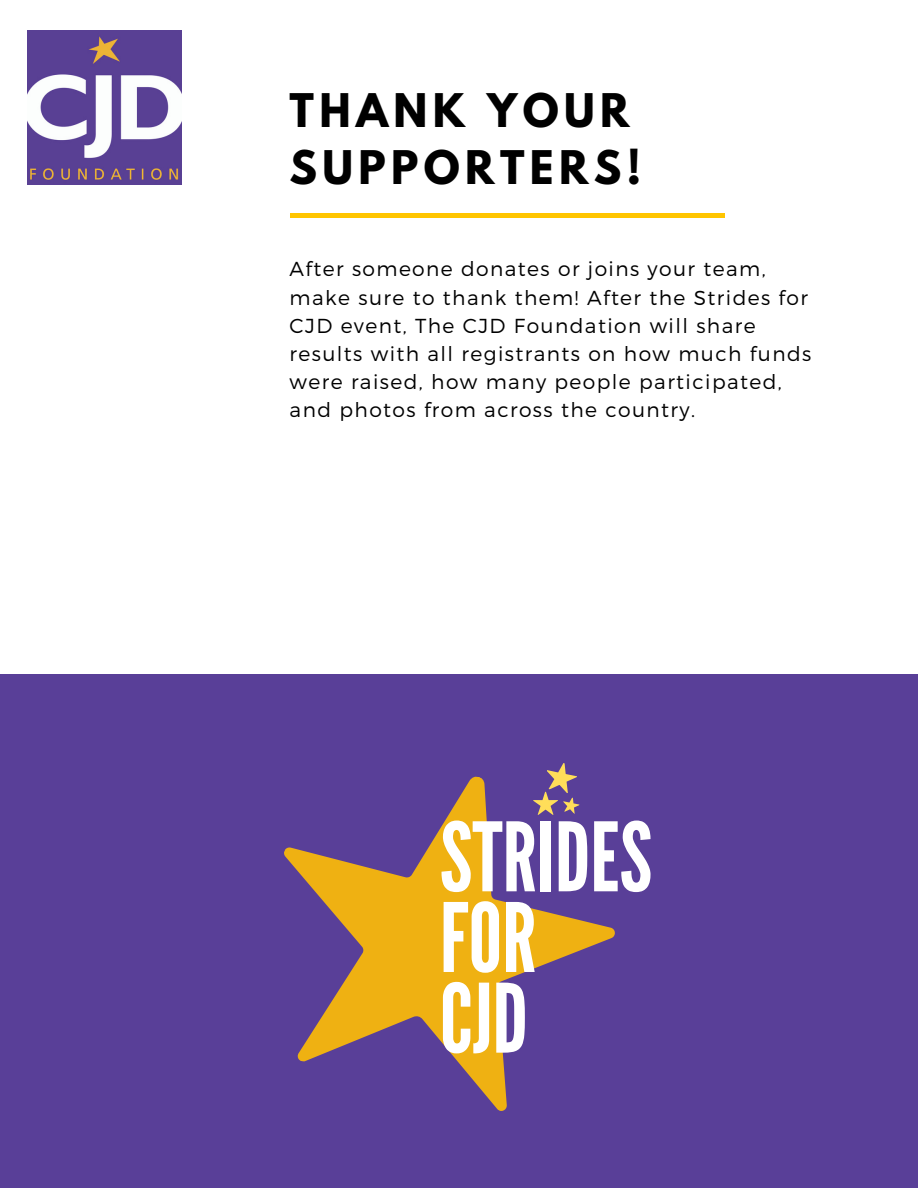
<style>
.page{position:relative;width:918px;height:1188px;background:#fff}
.page>*{position:absolute;margin:0;border:0;box-sizing:border-box;transform-origin:0 0}
.t1{font:95.25px/80.7px "League Gothic";color:#fff}
.t2{font:700 41.1px/57.3px "League Spartan";letter-spacing:.13em;color:#000}
.t3{font:300 20.25px/28.2px "Montserrat";letter-spacing:.07em;color:#000}
</style>
<div class="page">
<img style="left:28px;top:31px;width:154px;height:154px">
<div style="left:0;top:675px;width:918px;height:513px;background:#593f98"></div>
<svg style="left:284px;top:776px;width:331px;height:335px"></svg>
<svg style="left:533px;top:763px;width:47px;height:52px"></svg>
<hr style="left:290px;top:213px;width:435px;height:4px;background:#ffc500">
<p class="t2" style="left:290px;top:87px;width:353px">THANK YOUR<br>SUPPORTERS!</p>
<h1 class="t3" style="left:290px;top:254px;width:523px">After someone donates or joins your team, make sure to thank them! After the Strides for CJD event, The CJD Foundation will share results with all registrants on how much funds were raised, how many people participated, and photos from across the country.</h1>
<h2 class="t1" style="left:440px;top:819px;width:214px">STRIDES<br>FOR<br>CJD</h2>
</div>
